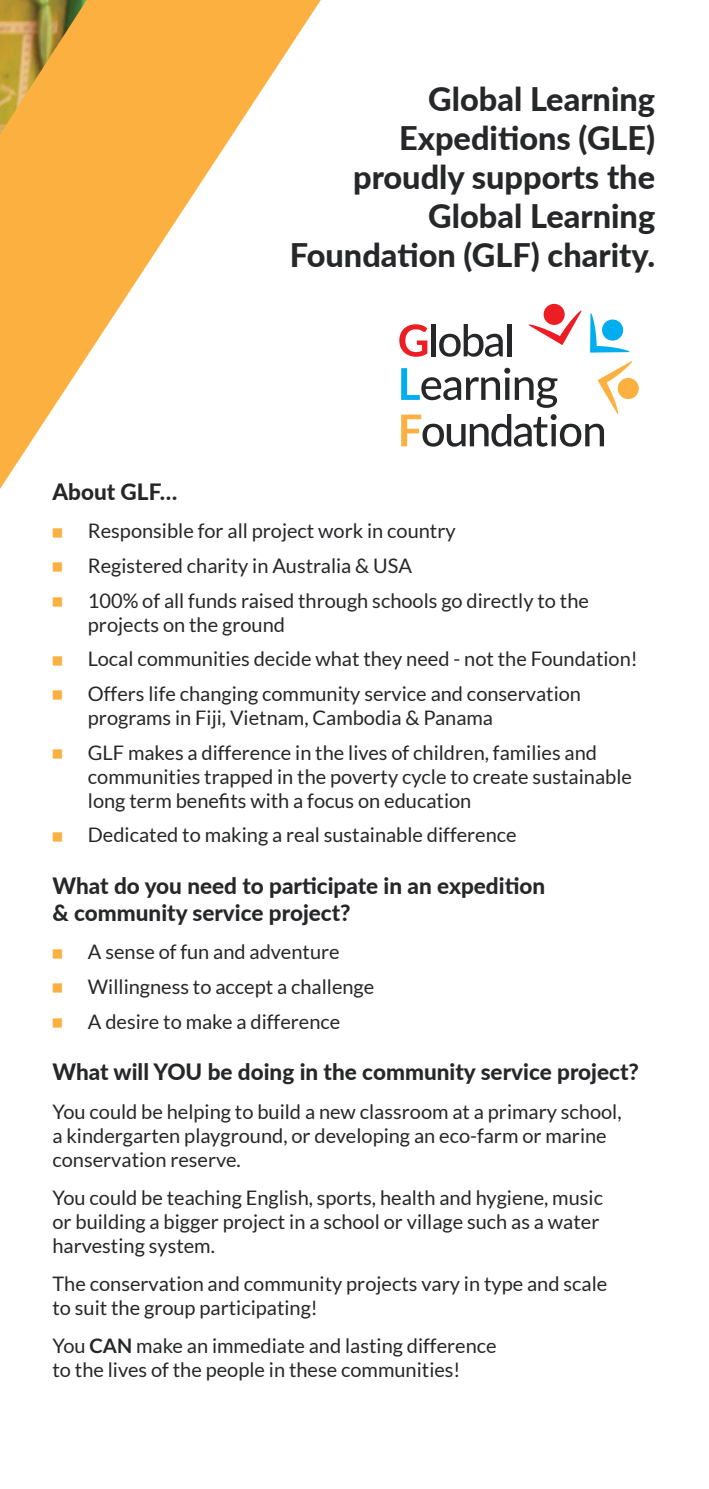
<style>
.page{position:relative;width:709px;height:1489px;background:#fff}
.page>*{position:absolute;margin:0;border:0;box-sizing:border-box;transform-origin:0 0}
.t1{font:800 32.5px/39px "Lato";color:#262729;text-align:right}
.t2{font:800 22.5px/27px "Lato";color:#262729}
.t3{font:20px/24px "Lato";color:#262729}
.s1{color:#fbb040}
.s2{font-weight:700}
</style>
<div class="page">
<svg style="left:399px;top:304px;width:240px;height:142px"></svg>
<svg style="left:0;top:0;width:321px;height:489px"></svg>
<h1 class="t1" style="left:290px;top:78px;width:367px">Global Learning<br>Expeditions (GLE) proudly supports the<br>Global Learning<br>Foundation (GLF) charity.</h1>
<p class="t2" style="left:52px;top:477px;width:126px">About GLF…</p>
<p class="t3" style="left:52px;top:519px;width:405px"><span class="s1">■</span> Responsible for all project work in country</p>
<p class="t3" style="left:52px;top:553px;width:361px"><span class="s1">■</span> Registered charity in Australia &amp; USA</p>
<p class="t3" style="left:88px;top:588px;width:502px;text-indent:-35px"><span class="s1">■</span> 100% of all funds raised through schools go directly to the projects on the ground</p>
<p class="t3" style="left:52px;top:647px;width:587px"><span class="s1">■</span> Local communities decide what they need - not the Foundation!</p>
<p class="t3" style="left:88px;top:681px;width:494px;text-indent:-35px"><span class="s1">■</span> Offers life changing community service and conservation programs in Fiji, Vietnam, Cambodia &amp; Panama</p>
<p class="t3" style="left:88px;top:740px;width:545px;text-indent:-35px"><span class="s1">■</span> GLF makes a difference in the lives of children, families and communities trapped in the poverty cycle to create sustainable long term benefits with a focus on education</p>
<p class="t3" style="left:52px;top:822px;width:466px"><span class="s1">■</span> Dedicated to making a real sustainable difference</p>
<p class="t2" style="left:52px;top:871px;width:494px">What do you need to participate in an expedition &amp; community service project?</p>
<p class="t3" style="left:52px;top:939px;width:289px"><span class="s1">■</span> A sense of fun and adventure</p>
<p class="t3" style="left:52px;top:974px;width:323px"><span class="s1">■</span> Willingness to accept a challenge</p>
<p class="t3" style="left:52px;top:1009px;width:289px"><span class="s1">■</span> A desire to make a difference</p>
<p class="t2" style="left:52px;top:1057px;width:588px">What will YOU be doing in the community service project?</p>
<p class="t3" style="left:52px;top:1099px;width:570px">You could be helping to build a new classroom at a primary school, a kindergarten playground, or developing an eco-farm or marine conservation reserve.</p>
<p class="t3" style="left:52px;top:1185px;width:552px">You could be teaching English, sports, health and hygiene, music or building a bigger project in a school or village such as a water harvesting system.</p>
<p class="t3" style="left:52px;top:1271px;width:556px">The conservation and community projects vary in type and scale to suit the group participating!</p>
<p class="t3" style="left:52px;top:1333px;width:445px">You <span class="s2">CAN</span> make an immediate and lasting difference to the lives of the people in these communities!</p>
</div>
